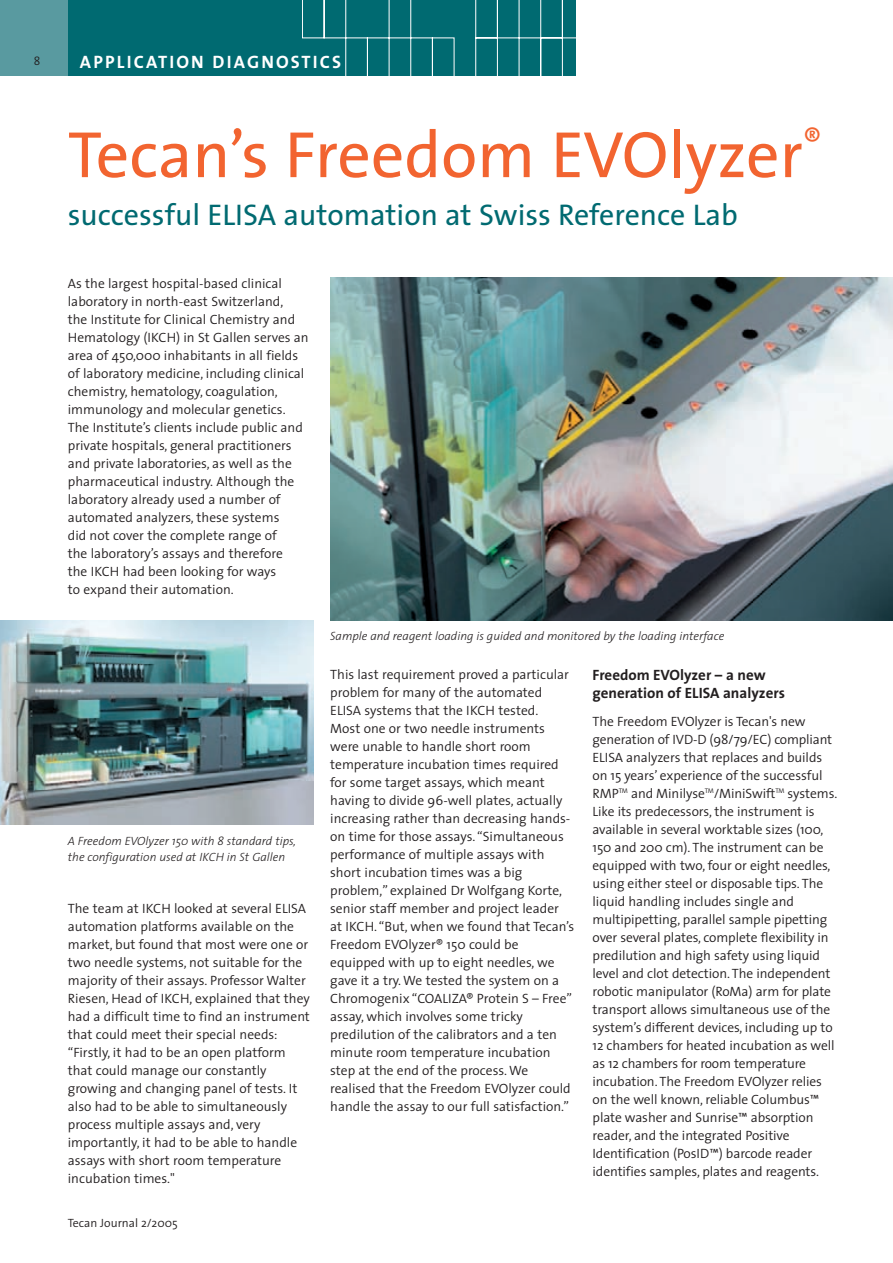
<style>
.page{position:relative;width:893px;height:1263px;background:#fff}
.page>*{position:absolute;margin:0;border:0;box-sizing:border-box;transform-origin:0 0}
.t1{font:66px "The Sans";color:#f26430}
.t2{font:30px "The Sans";color:#006a71}
.t3{font:700 18px "The Sans";letter-spacing:.12em;color:#fff}
.t4{font:700 15px/18px "The Sans";color:#231f20}
.t5{font:300 13.5px/18px "The Sans";color:#231f20}
.t6{font:italic 300 12px/16.5px "The Sans";color:#231f20}
.t7{font:300 12px "The Sans";color:#231f20}
</style>
<div class="page">
<div style="left:0;top:0;width:507px;height:75px;background:#599aa0"></div>
<div style="left:68px;top:0;width:507px;height:75px;background:#006a71"></div>
<svg style="left:302px;top:0;width:273px;height:75px"></svg>
<img style="left:0;top:620px;width:313px;height:205px">
<img style="left:330px;top:277px;width:562px;height:343px">
<p class="t7" style="left:34px;top:56px;width:8px">8</p>
<h3 class="t3" style="left:80px;top:55px;width:263px">APPLICATION DIAGNOSTICS</h3>
<h1 class="t1" style="left:68px;top:130px;width:755px">Tecan’s Freedom EVOlyzer<sup>®</sup></h1>
<h2 class="t2" style="left:68px;top:203px;width:671px">successful ELISA automation at Swiss Reference Lab</h2>
<p class="t5" style="left:68px;top:276px;width:242px">As the largest hospital-based clinical laboratory in north-east Switzerland,<br>the Institute for Clinical Chemistry and Hematology (IKCH) in St Gallen serves an area of 450,000 inhabitants in all fields of laboratory medicine, including clinical chemistry, hematology, coagulation, immunology and molecular genetics.<br>The Institute’s clients include public and private hospitals, general practitioners and private laboratories, as well as the pharmaceutical industry. Although the laboratory already used a number of automated analyzers, these systems<br>did not cover the complete range of<br>the laboratory’s assays and therefore<br>the IKCH had been looking for ways<br>to expand their automation.</p>
<p class="t6" style="left:68px;top:834px;width:229px">A Freedom EVOlyzer 150 with 8 standard tips, the configuration used at IKCH in St Gallen</p>
<p class="t5" style="left:68px;top:901px;width:243px">The team at IKCH looked at several ELISA automation platforms available on the market, but found that most were one or two needle systems, not suitable for the majority of their assays. Professor Walter Riesen, Head of IKCH, explained that they had a difficult time to find an instrument that could meet their special needs: “Firstly, it had to be an open platform that could manage our constantly growing and changing panel of tests. It also had to be able to simultaneously process multiple assays and, very importantly, it had to be able to handle assays with short room temperature incubation times."</p>
<p class="t7" style="left:68px;top:1218px;width:111px">Tecan Journal 2/2005</p>
<p class="t6" style="left:330px;top:629px;width:395px">Sample and reagent loading is guided and monitored by the loading interface</p>
<p class="t5" style="left:330px;top:667px;width:246px">This last requirement proved a particular problem for many of the automated ELISA systems that the IKCH tested.<br>Most one or two needle instruments were unable to handle short room temperature incubation times required for some target assays, which meant having to divide 96-well plates, actually increasing rather than decreasing hands&shy;on time for those assays. “Simultaneous performance of multiple assays with short incubation times was a big problem,” explained Dr Wolfgang Korte, senior staff member and project leader<br>at IKCH. “But, when we found that Tecan’s Freedom EVOlyzer® 150 could be equipped with up to eight needles, we gave it a try. We tested the system on a Chromogenix “COALIZA® Protein S – Free” assay, which involves some tricky predilution of the calibrators and a ten minute room temperature incubation step at the end of the process. We realised that the Freedom EVOlyzer could handle the assay to our full satisfaction.”</p>
<p class="t4" style="left:592px;top:668px;width:194px">Freedom EVOlyzer – a new generation of ELISA analyzers</p>
<p class="t5" style="left:592px;top:713px;width:246px">The Freedom EVOlyzer is Tecan's new generation of IVD-D (98/79/EC) compliant ELISA analyzers that replaces and builds on 15 years’ experience of the successful RMP<sup>TM</sup> and Minilyse<sup>TM</sup>/MiniSwift<sup>TM</sup> systems.<br>Like its predecessors, the instrument is available in several worktable sizes (100, 150 and 200 cm). The instrument can be equipped with two, four or eight needles, using either steel or disposable tips. The liquid handling includes single and multipipetting, parallel sample pipetting over several plates, complete flexibility in predilution and high safety using liquid level and clot detection. The independent robotic manipulator (RoMa) arm for plate transport allows simultaneous use of the system’s different devices, including up to 12 chambers for heated incubation as well as 12 chambers for room temperature incubation. The Freedom EVOlyzer relies on the well known, reliable Columbus™ plate washer and Sunrise™ absorption reader, and the integrated Positive Identification (PosID™) barcode reader identifies samples, plates and reagents.</p>
</div>
